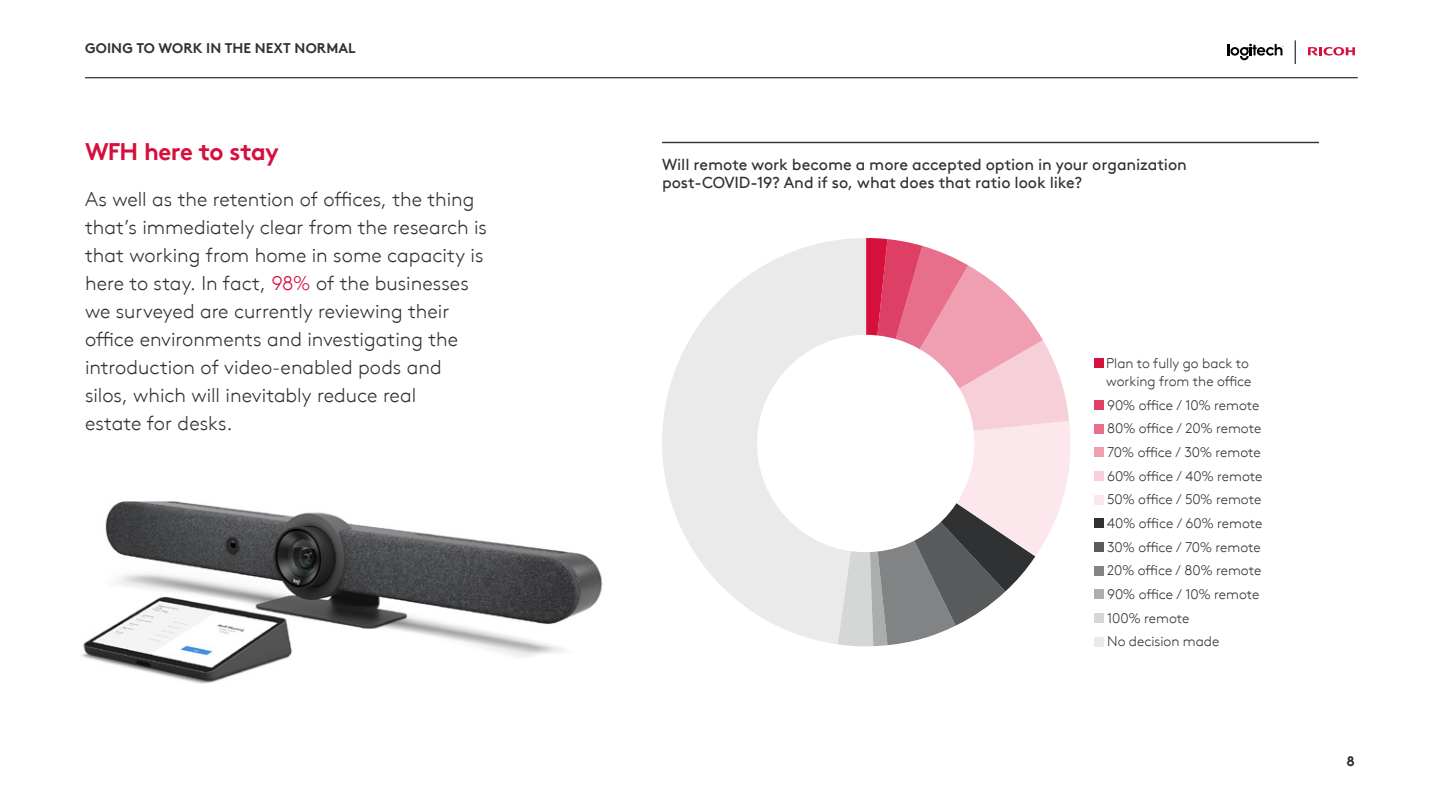
<style>
.page{position:relative;width:1440px;height:811px;background:#fff}
.page>*{position:absolute;margin:0;border:0;box-sizing:border-box;transform-origin:0 0}
.t1{font:700 24px "Brown";letter-spacing:-.03em;color:#d60f3d}
.t2{font:300 20px/28px "Brown";color:#2f3132}
.t3{font:16px/18px "Brown";letter-spacing:-.005em;color:#2f3132}
.t4{font:300 14px/23.6px "Brown";letter-spacing:-.005em;color:#2f3132}
.t5{font:700 14px "Brown";letter-spacing:.01em;color:#2f3132}
.s1{color:#d60f3d}
</style>
<div class="page">
<img style="left:82px;top:501px;width:521px;height:183px">
<hr style="left:662px;top:142px;width:657px;height:1px;background:#2f3132">
<div style="left:1095px;top:359px;width:9px;height:9px;background:#d60f3d"></div>
<div style="left:1095px;top:400px;width:9px;height:9px;background:#de3f64"></div>
<div style="left:1095px;top:424px;width:9px;height:9px;background:#e76f8b"></div>
<div style="left:1095px;top:448px;width:9px;height:9px;background:#ef9fb1"></div>
<div style="left:1095px;top:471px;width:9px;height:9px;background:#f7cfd8"></div>
<div style="left:1095px;top:495px;width:9px;height:9px;background:#fbe7ec"></div>
<div style="left:1095px;top:519px;width:9px;height:9px;background:#2f3132"></div>
<div style="left:1095px;top:542px;width:9px;height:9px;background:#595a5b"></div>
<div style="left:1095px;top:566px;width:9px;height:9px;background:#828384"></div>
<div style="left:1095px;top:590px;width:9px;height:9px;background:#acadad"></div>
<div style="left:1095px;top:613px;width:9px;height:9px;background:#d5d6d6"></div>
<div style="left:1095px;top:637px;width:9px;height:9px;background:#eaeaeb"></div>
<svg style="left:662px;top:240px;width:176px;height:404px;fill:#eaeaeb"></svg>
<svg style="left:838px;top:238px;width:232px;height:408px"></svg>
<div style="left:757px;top:335px;width:217px;height:217px;background:#fff;border-radius:50%"></div>
<hr style="left:85px;top:77px;width:1273px;height:1px;background:#000">
<svg style="left:1295px;top:40px;width:1px;height:24px"></svg>
<svg style="left:1228px;top:44px;width:55px;height:16px"></svg>
<svg style="left:1308px;top:47px;width:47px;height:9px"></svg>
<p class="t5" style="left:85px;top:37px;width:272px">GOING TO WORK IN THE NEXT NORMAL</p>
<p class="t1" style="left:85px;top:132px;width:196px">WFH here to stay</p>
<p class="t2" style="left:85px;top:183px;width:404px">As well as the retention of offices, the thing that’s immediately clear from the research is that working from home in some capacity is here to stay. In fact, <span class="s1">98%</span> of the businesses we surveyed are currently reviewing their office environments and investigating the introduction of video-enabled pods and silos, which will inevitably reduce real<br>estate for desks.</p>
<p class="t3" style="left:662px;top:155px;width:526px">Will remote work become a more accepted option in your organization post-COVID-19? And if so, what does that ratio look like?</p>
<p class="t4" style="left:1106px;top:353px;width:147px;line-height:18px">Plan to fully go back to working from the office</p>
<p class="t4" style="left:1107px;top:392px;width:157px">90% office / 10% remote<br>80% office / 20% remote<br>70% office / 30% remote<br>60% office / 40% remote<br>50% office / 50% remote<br>40% office / 60% remote<br>30% office / 70% remote<br>20% office / 80% remote<br>90% office / 10% remote<br>100% remote<br>No decision made</p>
<p class="t5" style="left:1347px;top:750px;width:10px">8</p>
</div>
